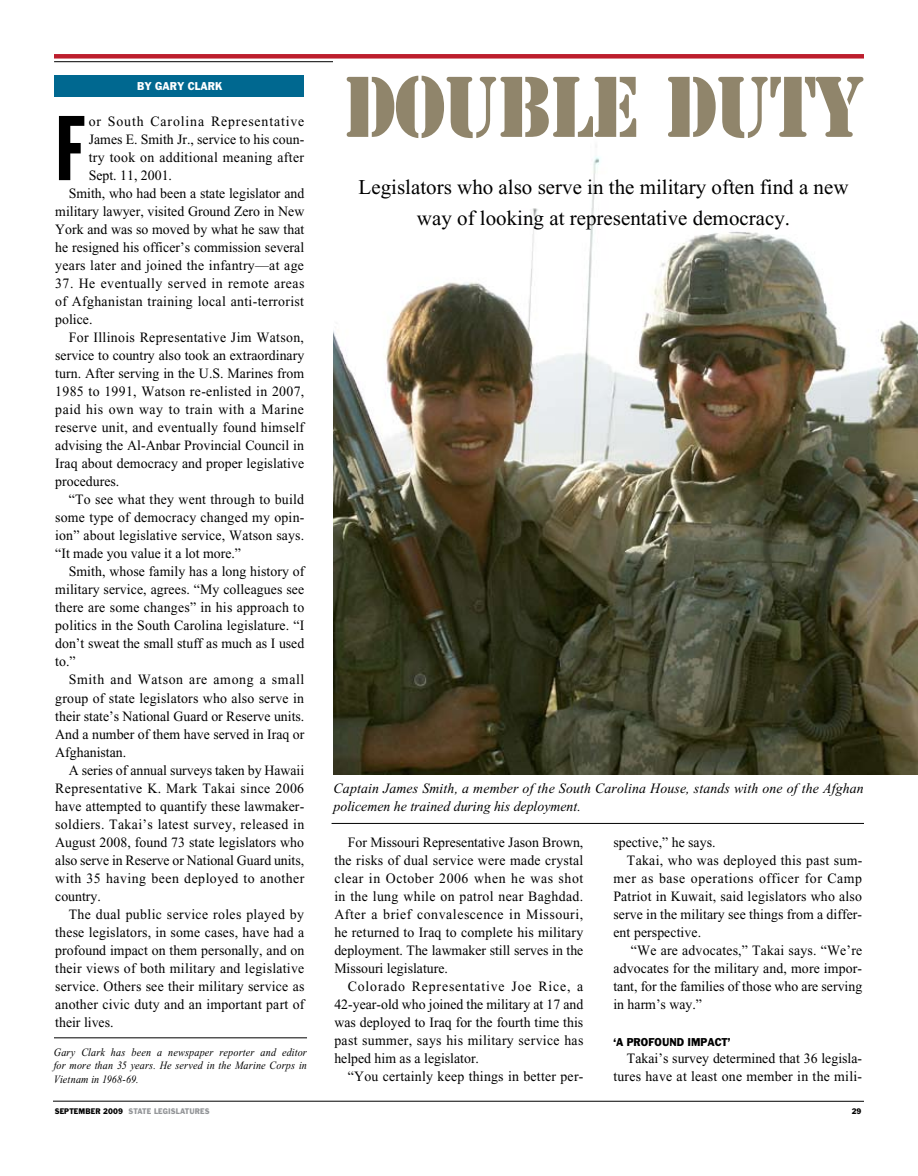
<style>
.page{position:relative;width:918px;height:1176px;background:#fff}
.page>*{position:absolute;margin:0;border:0;box-sizing:border-box;transform-origin:0 0}
.t1{font:90.15px "Franklin Gothic Extra Cond";color:#000}
.t2{font:90px "Stencil";letter-spacing:-.02em;color:#90856b;scale:.9 1}
.t3{font:21px/31.5px "Times New Roman";color:#000;text-align:center}
.t4{font:14.25px/18px "Times New Roman";letter-spacing:.005em;color:#000;text-align:justify}
.t5{font:italic 14.25px/18px "Times New Roman";letter-spacing:.01em;color:#000}
.t6{font:14.25px "Times New Roman";letter-spacing:.04em;color:#000}
.t7{font:14.25px "Times New Roman";letter-spacing:.025em;color:#000}
.t8{font:14.25px "Times New Roman";letter-spacing:.06em;color:#000}
.t9{font:italic 11.25px/13.5px "Times New Roman";letter-spacing:.015em;color:#000;text-align:justify;scale:.9 1}
.t10{font:10.5px "Franklin Gothic";color:#000;scale:.9 1}
.t11{font:10.5px "Franklin Gothic";color:#fff;scale:.9 1}
.t12{font:7.5px "Franklin Gothic";letter-spacing:.015em;color:#000;scale:.9 1}
.t13{font:7.5px "Franklin Gothic";color:#939598;scale:.9 1}
.s1{color:#939598}
</style>
<div class="page">
<hr style="left:53px;top:1100px;width:811px;height:1px;background:#000">
<hr style="left:54px;top:61px;width:810px;height:1px;background:#000">
<hr style="left:54px;top:54px;width:810px;height:4px;background:#bd1e2d">
<div style="left:54px;top:75px;width:250px;height:22px;background:#006890"></div>
<div style="left:333px;top:59px;width:585px;height:715px;background:#fff"></div>
<img style="left:333px;top:156px;width:585px;height:618px">
<hr style="left:54px;top:1037px;width:253px;height:1px;background:#000">
<hr style="left:332px;top:823px;width:532px;height:1px;background:#000">
<p class="t11" style="left:137px;top:79px;width:65px">BY GARY CLAR</p>
<p class="t11" style="left:215px;top:79px;width:10px">K</p>
<h1 class="t1" style="left:55px;top:100px;width:27px">F</h1>
<p class="t8" style="left:89px;top:113px;width:217px">or South Carolina Representative</p>
<p class="t4" style="left:89px;top:130px;width:217px">James E. Smith Jr., service to his coun-</p>
<p class="t7" style="left:89px;top:149px;width:217px">try took on additional meaning after</p>
<p class="t4" style="left:89px;top:166px;width:85px">Sept. 11, 2001.</p>
<p class="t4" style="left:69px;top:184px;width:237px">Smith, who had been a state legislator and</p>
<p class="t4" style="left:55px;top:202px;width:251px">military lawyer, visited Ground Zero in New</p>
<p class="t4" style="left:55px;top:220px;width:251px">York and was so moved by what he saw that</p>
<p class="t4" style="left:55px;top:238px;width:250px">he resigned his officer’s commission several</p>
<p class="t4" style="left:55px;top:256px;width:250px">years later and joined the infantry—at age</p>
<p class="t4" style="left:55px;top:274px;width:251px">37. He eventually served in remote areas of Afghanistan training local anti-terrorist police.</p>
<p class="t4" style="left:55px;top:328px;width:251px;text-indent:14px">For Illinois Representative Jim Watson, service to country also took an extraordinary turn. After serving in the U.S. Marines from 1985 to 1991, Watson re-enlisted in 2007, paid his own way to train with a Marine reserve unit, and eventually found himself advising the Al-Anbar Provincial Council in Iraq about democracy and proper legislative procedures.</p>
<p class="t4" style="left:55px;top:490px;width:251px;text-indent:14px">“To see what they went through to build some type of democracy changed my opin&shy;ion” about legislative service, Watson says. “It made you value it a lot more.”</p>
<p class="t4" style="left:55px;top:562px;width:251px;text-indent:14px">Smith, whose family has a long history of military service, agrees. “My colleagues see there are some changes” in his approach to politics in the South Carolina legislature. “I don’t sweat the small stuff as much as I used to.”</p>
<p class="t4" style="left:55px;top:670px;width:251px;text-indent:14px">Smith and Watson are among a small group of state legislators who also serve in their state’s National Guard or Reserve units.<br>And a number of them have served in Iraq or Afghanistan.</p>
<p class="t4" style="left:55px;top:760px;width:251px;text-indent:14px">A series of annual surveys taken by Hawaii Representative K. Mark Takai since 2006 have attempted to quantify these lawmaker&shy;soldiers. Takai’s latest survey, released in August 2008, found 73 state legislators who also serve in Reserve or National Guard units, with 35 having been deployed to another country.</p>
<p class="t4" style="left:55px;top:904px;width:251px;text-indent:14px">The dual public service roles played by these legislators, in some cases, have had a profound impact on them personally, and on their views of both military and legislative service. Others see their military service as another civic duty and an important part of their lives.</p>
<p class="t9" style="left:54px;top:1044px;width:283px">Gary Clark has been a newspaper reporter and editor for more than 35 years. He served in the Marine Corps in Vietnam in 1968-69.</p>
<h2 class="t2" style="left:343px;top:55px;width:580px">DOUBLE DUTY</h2>
<h3 class="t3" style="left:359px;top:171px;width:491px">Legislators who also serve in the military often find a new way of looking at representative democracy.</h3>
<p class="t5" style="left:334px;top:778px;width:532px">Captain James Smith, a member of the South Carolina House, stands with one of the Afghan policemen he trained during his deployment.</p>
<p class="t4" style="left:334px;top:832px;width:251px;text-indent:14px">For Missouri Representative Jason Brown, the risks of dual service were made crystal clear in October 2006 when he was shot in the lung while on patrol near Baghdad.<br>After a brief convalescence in Missouri, he returned to Iraq to complete his military deployment. The lawmaker still serves in the Missouri legislature.</p>
<p class="t4" style="left:334px;top:976px;width:251px;text-indent:14px">Colorado Representative Joe Rice, a 42-year-old who joined the military at 17 and was deployed to Iraq for the fourth time this past summer, says his military service has helped him as a legislator.</p>
<p class="t4" style="left:348px;top:1066px;width:237px">“You certainly keep things in better per-</p>
<p class="t4" style="left:613px;top:832px;width:104px">spective,” he says.</p>
<p class="t4" style="left:627px;top:850px;width:237px">Takai, who was deployed this past sum-</p>
<p class="t6" style="left:613px;top:869px;width:250px">mer as base operations officer for Camp</p>
<p class="t4" style="left:613px;top:886px;width:250px">Patriot in Kuwait, said legislators who also</p>
<p class="t4" style="left:613px;top:904px;width:250px">serve in the military see things from a differ-</p>
<p class="t4" style="left:613px;top:922px;width:89px">ent perspective.</p>
<p class="t4" style="left:631px;top:940px;width:233px">“We are advocates,” Takai says. “We’re</p>
<p class="t4" style="left:613px;top:958px;width:250px">advocates for the military and, more impor-</p>
<p class="t4" style="left:613px;top:976px;width:250px">tant, for the families of those who are serving</p>
<p class="t4" style="left:613px;top:994px;width:90px">in harm’s way.”</p>
<p class="t10" style="left:613px;top:1035px;width:132px">‘A PROFOUND IMPACT’</p>
<p class="t4" style="left:613px;top:1048px;width:250px;text-align:right">Takai’s survey determined that 36 legisla&shy;tures have at least one member in the mili-</p>
<p class="t12" style="left:55px;top:1105px;width:88px">SEPTEMBER 2009 <span class="s1">STATE</span></p>
<p class="t13" style="left:154px;top:1105px;width:7px">LEGISLATURES</p>
<p class="t12" style="left:852px;top:1105px;width:12px">29</p>
</div>
